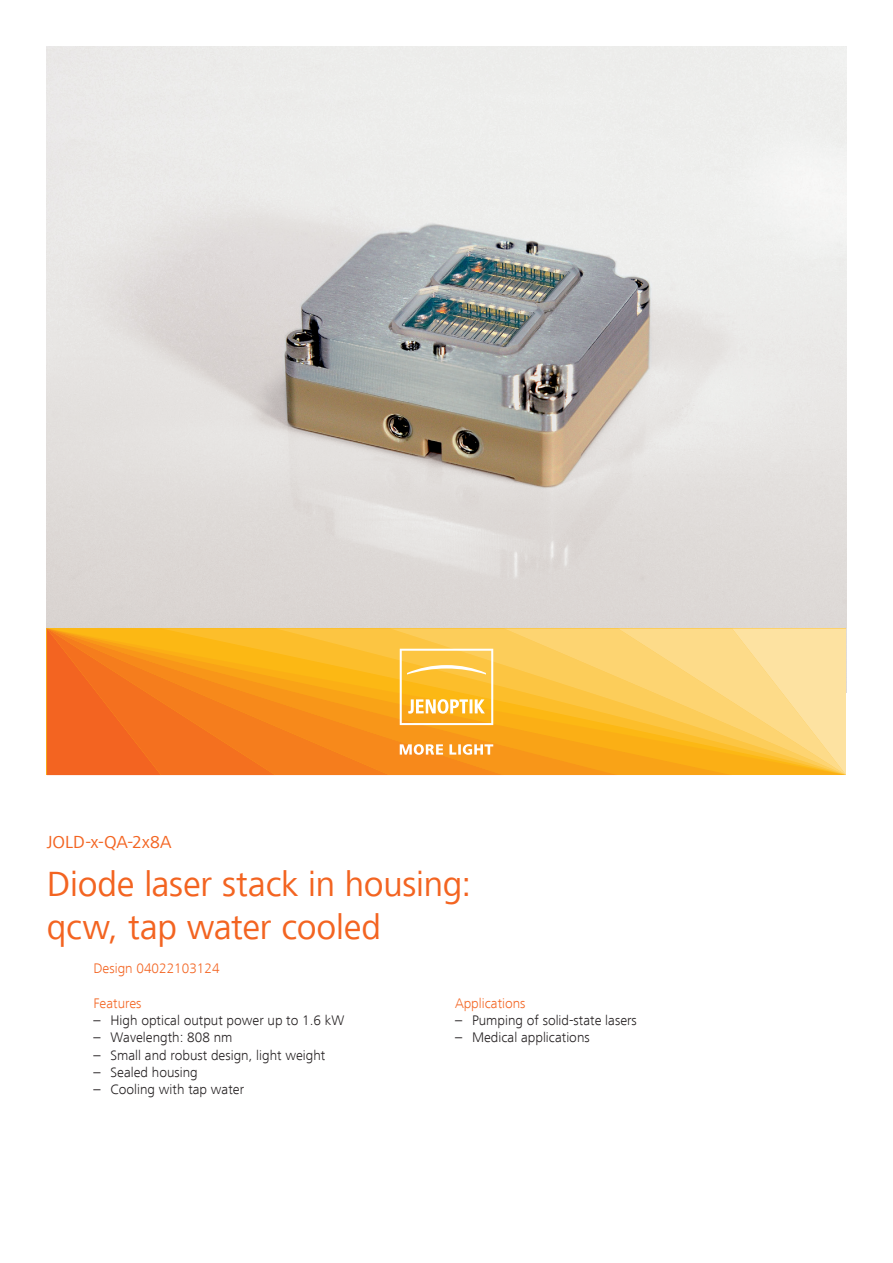
<style>
.page{position:relative;width:893px;height:1263px;background:#fff}
.page>*{position:absolute;margin:0;border:0;box-sizing:border-box;transform-origin:0 0}
.Headline_24_29_pt{font:36px "Frutiger Next LT";letter-spacing:-.005em;color:#f36421}
.Headline_24_29_pt-2{font:18px "Frutiger Next LT";color:#f36421}
.t1{font:300 14.25px "Frutiger Next LT";color:#231f20}
.Body_Text__Data_Shee{font:300 14.25px "Frutiger Next LT";color:#f36421}
</style>
<div class="page">
<img style="left:47px;top:47px;width:799px;height:581px">
<svg style="left:47px;top:628px;width:799px;height:147px;background:#f9aa3b"></svg>
<svg style="left:400px;top:744px;width:43px;height:11px"></svg>
<svg style="left:449px;top:744px;width:44px;height:11px"></svg>
<svg style="left:400px;top:649px;width:93px;height:76px;background:#fcc753"></svg>
<p class="Headline_24_29_pt-2" style="left:47px;top:832px;width:126px">JOLD-x-QA-2x8A</p>
<p class="Headline_24_29_pt" style="left:47px;top:864px;width:426px">Diode laser stack in housing:</p>
<p class="Headline_24_29_pt" style="left:47px;top:907px;width:336px">qcw, tap water cooled</p>
<p class="Body_Text__Data_Shee" style="left:94px;top:961px;width:128px">Design 04022103124</p>
<p class="Body_Text__Data_Shee" style="left:94px;top:995px;width:49px">Features</p>
<p class="t1" style="left:94px;top:1012px;width:252px">– High optical output power up to 1.6 kW</p>
<p class="t1" style="left:94px;top:1030px;width:140px">– Wavelength: 808 nm</p>
<p class="t1" style="left:94px;top:1047px;width:233px">– Small and robust design, light weight</p>
<p class="t1" style="left:94px;top:1064px;width:106px">– Sealed housing</p>
<p class="t1" style="left:94px;top:1081px;width:152px">– Cooling with tap water</p>
<p class="Body_Text__Data_Shee" style="left:455px;top:995px;width:72px">Applications</p>
<p class="t1" style="left:455px;top:1012px;width:183px">– Pumping of solid-state lasers</p>
<p class="t1" style="left:455px;top:1030px;width:136px">– Medical applications</p>
</div>
